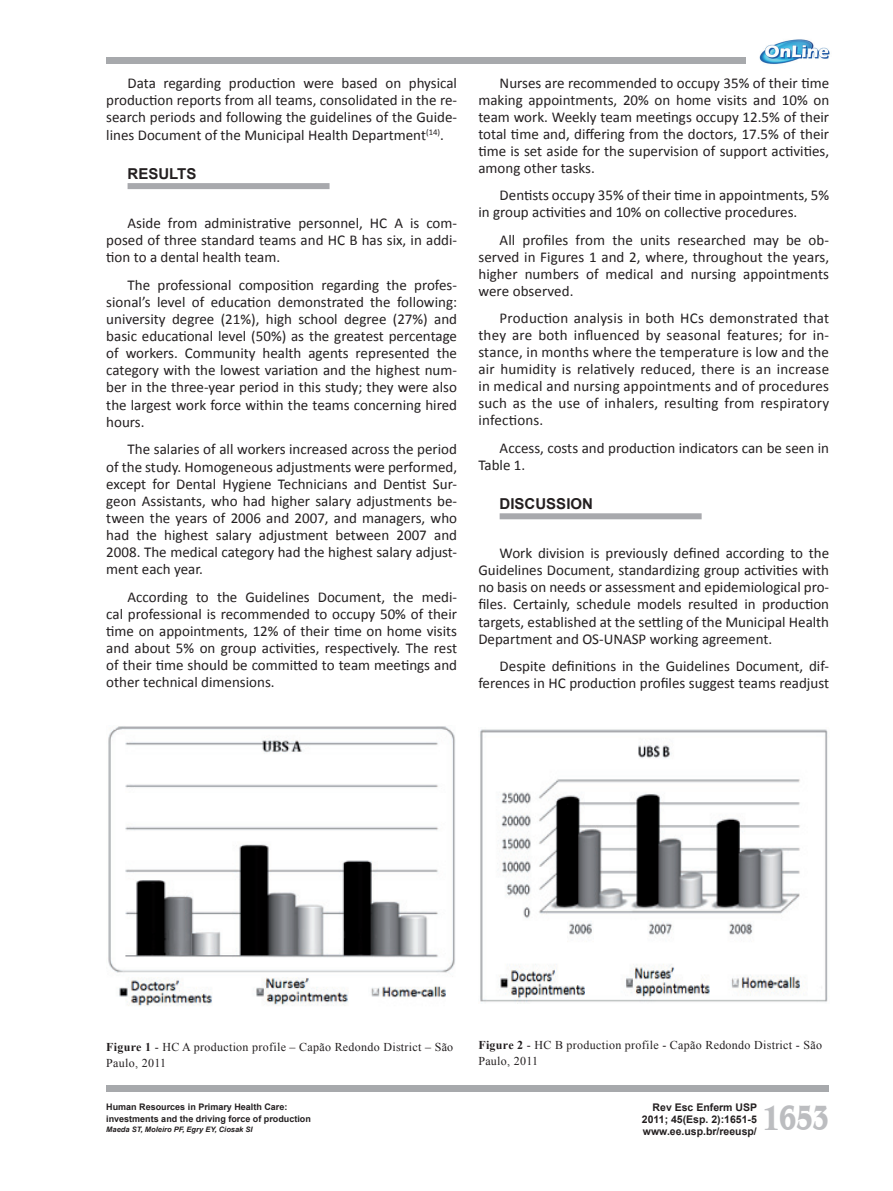
<style>
.page{position:relative;width:893px;height:1191px;background:#fff}
.page>*{position:absolute;margin:0;border:0;box-sizing:border-box;transform-origin:0 0}
.t1{font:700 36px "Benguiat IT Cby BT";color:#bcbdc0;scale:.7 1}
.t2{font:15px/17.1px "Calibri";color:#231f20;text-align:justify}
.t3{font:700 15px "Arial";color:#231f20}
.t4{font:12px/16.5px "Times New Roman";letter-spacing:.025em;color:#231f20}
.t5{font:700 10.5px/12px "Arial";color:#231f20;text-align:justify}
.t6{font:700 9px/12px "Arial";color:#231f20}
.t7{font:italic 700 7.5px "Arial";color:#231f20}
.s1{font-weight:700}
</style>
<div class="page">
<div style="left:106px;top:1084px;width:723px;height:7px;background:#a7a9ac"></div>
<div style="left:106px;top:57px;width:723px;height:7px;background:#a7a9ac"></div>
<div style="left:747px;top:35px;width:85px;height:34px;background:#fff"></div>
<img style="left:759px;top:39px;width:71px;height:26px">
<div style="left:128px;top:183px;width:202px;height:6px;background:#a8a9ad"></div>
<div style="left:500px;top:513px;width:202px;height:6px;background:#a8a9ad"></div>
<img style="left:108px;top:726px;width:347px;height:280px">
<img style="left:480px;top:729px;width:348px;height:274px">
<p class="t2" style="left:106px;top:73px;width:352px;text-indent:21px">Data regarding production were based on physical production reports from all teams, consolidated in the re&shy;search periods and following the guidelines of the Guide&shy;lines Document of the Municipal Health Department<sup>(14)</sup>.</p>
<p class="t3" style="left:128px;top:164px;width:11px">RESU</p>
<p class="t3" style="left:169px;top:164px;width:19px">LTS</p>
<p class="t2" style="left:106px;top:214px;width:352px;text-indent:21px">Aside from administrative personnel, HC A is com&shy;posed of three standard teams and HC B has six, in addi&shy;tion to a dental health team.</p>
<p class="t2" style="left:106px;top:275px;width:352px;text-indent:21px">The professional composition regarding the profes&shy;sional’s level of education demonstrated the following: university degree (21%), high school degree (27%) and basic educational level (50%) as the greatest percentage of workers. Community health agents represented the category with the lowest variation and the highest num&shy;ber in the three-year period in this study; they were also the largest work force within the teams concerning hired hours.</p>
<p class="t2" style="left:106px;top:440px;width:352px;text-indent:21px">The salaries of all workers increased across the period of the study. Homogeneous adjustments were performed, except for Dental Hygiene Technicians and Dentist Sur&shy;geon Assistants, who had higher salary adjustments be&shy;tween the years of 2006 and 2007, and managers, who had the highest salary adjustment between 2007 and 2008. The medical category had the highest salary adjust&shy;ment each year.</p>
<p class="t2" style="left:106px;top:587px;width:352px;text-indent:21px">According to the Guidelines Document, the medi&shy;cal professional is recommended to occupy 50% of their time on appointments, 12% of their time on home visits and about 5% on group activities, respectively. The rest of their time should be committed to team meetings and other technical dimensions.</p>
<p class="t2" style="left:478px;top:74px;width:352px;text-indent:21px">Nurses are recommended to occupy 35% of their time making appointments, 20% on home visits and 10% on team work. Weekly team meetings occupy 12.5% of their total time and, differing from the doctors, 17.5% of their time is set aside for the supervision of support activities, among other tasks.</p>
<p class="t2" style="left:478px;top:186px;width:352px;text-indent:21px">Dentists occupy 35% of their time in appointments, 5% in group activities and 10% on collective procedures.</p>
<p class="t2" style="left:478px;top:230px;width:352px;text-indent:21px">All profiles from the units researched may be ob&shy;served in Figures 1 and 2, where, throughout the years, higher numbers of medical and nursing appointments were observed.</p>
<p class="t2" style="left:478px;top:309px;width:352px;text-indent:21px">Production analysis in both HCs demonstrated that they are both influenced by seasonal features; for in&shy;stance, in months where the temperature is low and the air humidity is relatively reduced, there is an increase in medical and nursing appointments and of procedures such as the use of inhalers, resulting from respiratory infections.</p>
<p class="t2" style="left:478px;top:438px;width:352px;text-indent:21px">Access, costs and production indicators can be seen in<br>Table 1.</p>
<p class="t3" style="left:500px;top:494px;width:11px">DISCUSSION</p>
<p class="t2" style="left:478px;top:544px;width:352px;text-indent:21px">Work division is previously defined according to the Guidelines Document, standardizing group activities with no basis on needs or assessment and epidemiological pro&shy;files. Certainly, schedule models resulted in production targets, established at the settling of the Municipal Health Department and OS-UNASP working agreement.</p>
<p class="t2" style="left:478px;top:657px;width:352px;text-align:right">Despite definitions in the Guidelines Document, dif&shy;ferences in HC production profiles suggest teams readjust</p>
<p class="t4" style="left:106px;top:1038px;width:348px"><span class="s1">Figure 1</span> - HC A production profile – Capão Redondo District – São<br>Paulo, 2011</p>
<p class="t4" style="left:478px;top:1036px;width:345px"><span class="s1">Figure 2</span> - HC B production profile - Capão Redondo District - São<br>Paulo, 2011</p>
<p class="t6" style="left:106px;top:1100px;width:206px">Human Resources in Primary Health Care: investments and the driving force of production</p>
<p class="t7" style="left:106px;top:1124px;width:148px">Maeda ST, Moleiro PF, Egry EY, Ciosak SI</p>
<p class="t5" style="left:642px;top:1101px;width:117px;text-indent:11px">Rev Esc Enferm USP 2011; 45(Esp. 2):1651-5 www.ee.usp.br/reeusp/</p>
<h1 class="t1" style="left:763px;top:1095px;width:96px">1653</h1>
</div>
